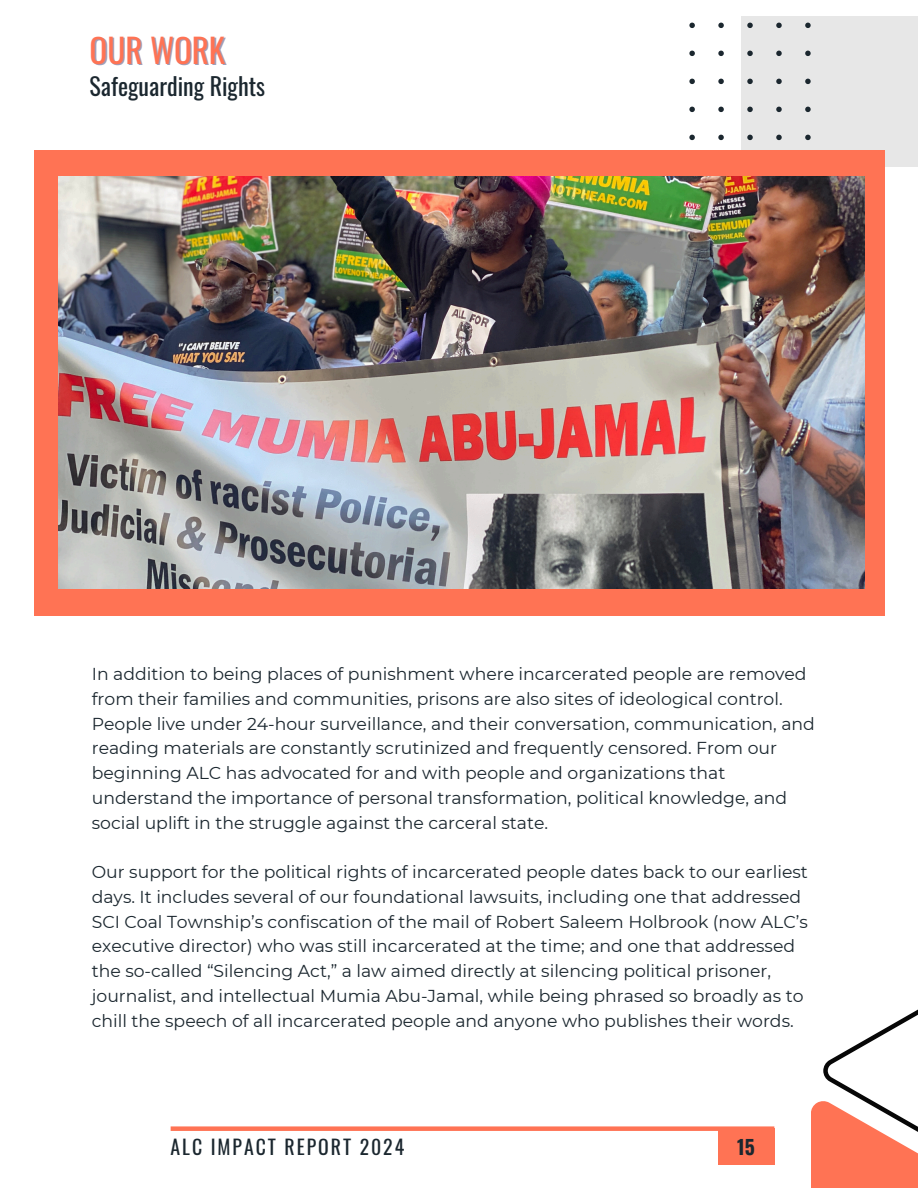
<style>
.page{position:relative;width:918px;height:1188px;background:#fff}
.page>*{position:absolute;margin:0;border:0;box-sizing:border-box;transform-origin:0 0}
.t1{font:33px "Oswald";color:#ff7354}
.t2{font:24px "Oswald";color:#1b272f}
.t3{font:19.8px "Oswald";letter-spacing:.1em;color:#1b272f}
.t4{font:700 19.8px "Oswald";color:#1b272f}
.t5{font:17.25px/24.8px "Montserrat";color:#1b272f}
</style>
<div class="page">
<div style="left:741px;top:17px;width:177px;height:150px;background:#e7e7e7"></div>
<svg style="left:689px;top:23px;width:122px;height:118px"></svg>
<div style="left:34px;top:150px;width:850px;height:465px;background:#ff7354"></div>
<img style="left:58px;top:177px;width:807px;height:412px">
<div style="left:811px;top:1101px;width:107px;height:87px;background:#ff7354"></div>
<svg style="left:823px;top:1009px;width:95px;height:137px"></svg>
<div style="left:718px;top:1129px;width:56px;height:36px;background:#ff7354"></div>
<div style="left:171px;top:1126px;width:603px;height:5px;background:#ff7354"></div>
<h1 class="t1" style="left:90px;top:25px;width:137px">OUR WORK</h1>
<h2 class="t2" style="left:90px;top:68px;width:177px">Safeguarding Rights</h2>
<p class="t5" style="left:92px;top:662px;width:725px">In addition to being places of punishment where incarcerated people are removed from their families and communities, prisons are also sites of ideological control.<br>People live under 24-hour surveillance, and their conversation, communication, and reading materials are constantly scrutinized and frequently censored. From our beginning ALC has advocated for and with people and organizations that understand the importance of personal transformation, political knowledge, and social uplift in the struggle against the carceral state.</p>
<p class="t5" style="left:92px;top:860px;width:718px">Our support for the political rights of incarcerated people dates back to our earliest days. It includes several of our foundational lawsuits, including one that addressed SCI Coal Township’s confiscation of the mail of Robert Saleem Holbrook (now ALC’s executive director) who was still incarcerated at the time; and one that addressed the so-called “Silencing Act,” a law aimed directly at silencing political prisoner, journalist, and intellectual Mumia Abu-Jamal, while being phrased so broadly as to chill the speech of all incarcerated people and anyone who publishes their words.</p>
<p class="t3" style="left:171px;top:1132px;width:235px">ALC IMPACT REPORT 2024</p>
<p class="t4" style="left:737px;top:1132px;width:19px">15</p>
</div>
